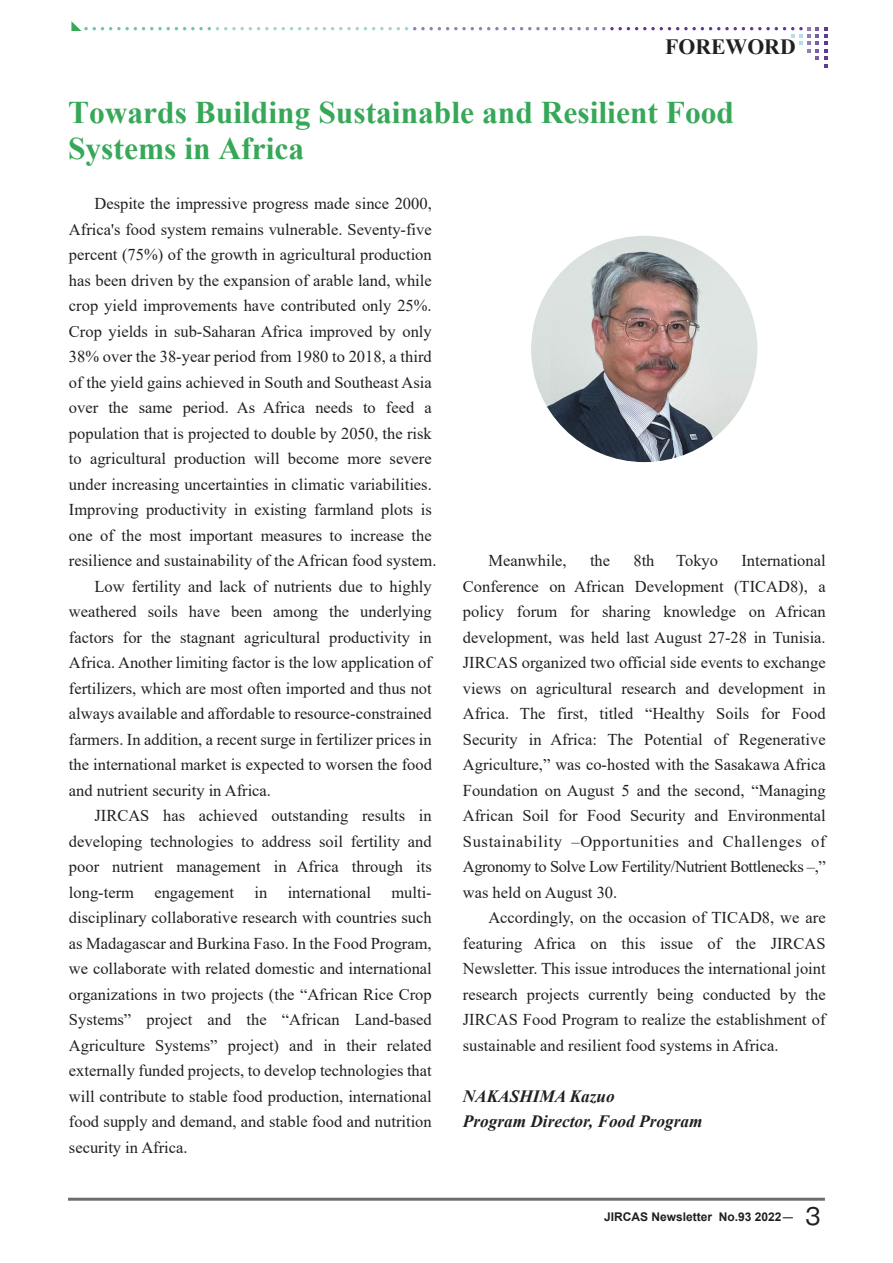
<style>
.page{position:relative;width:893px;height:1263px;background:#fff}
.page>*{position:absolute;margin:0;border:0;box-sizing:border-box;transform-origin:0 0}
.t1{font:700 31.5px/36px "Times New Roman";color:#37a858}
.t2{font:700 21.75px "Times New Roman";color:#231f20}
.t3{font:italic 700 17.25px/25.5px "Times New Roman";color:#231f20}
.t4{font:16.5px/25.5px "Times New Roman";color:#231f20;text-align:justify}
.t5{font:700 12px "Arial";color:#231f20}
.s1{font-family:"Hira Kaku Std N W1";font-weight:400;font-size:22.5px}
.s2{font-family:"Gothic MB101 Pr 6 N";font-weight:400;font-size:22.5px}
</style>
<div class="page">
<svg style="left:71px;top:21px;width:756px;height:47px"></svg>
<hr style="left:68px;top:1198px;width:757px;height:3px;background:#6c6d70">
<img style="left:531px;top:236px;width:226px;height:226px;border-radius:113px">
<h2 class="t2" style="left:665px;top:31px;width:132px">FOREWORD</h2>
<h1 class="t1" style="left:68px;top:93px;width:668px">Towards Building Sustainable and Resilient Food<br>Systems in Africa</h1>
<p class="t4" style="left:94px;top:191px;width:339px">Despite the impressive progress made since 2000,</p>
<p class="t4" style="left:69px;top:216px;width:364px">Africa's food system remains vulnerable. Seventy-five</p>
<p class="t4" style="left:69px;top:241px;width:364px">percent (75%) of the growth in agricultural production</p>
<p class="t4" style="left:69px;top:267px;width:364px">has been driven by the expansion of arable land, while</p>
<p class="t4" style="left:69px;top:292px;width:364px">crop yield improvements have contributed only 25%.</p>
<p class="t4" style="left:69px;top:318px;width:364px">Crop yields in sub-Saharan Africa improved by only</p>
<p class="t4" style="left:69px;top:343px;width:364px">38% over the 38-year period from 1980 to 2018, a third</p>
<p class="t4" style="left:69px;top:369px;width:364px">of the yield gains achieved in South and Southeast Asia</p>
<p class="t4" style="left:69px;top:394px;width:364px">over the same period. As Africa needs to feed a</p>
<p class="t4" style="left:69px;top:420px;width:364px">population that is projected to double by 2050, the risk</p>
<p class="t4" style="left:69px;top:445px;width:364px">to agricultural production will become more severe</p>
<p class="t4" style="left:69px;top:471px;width:364px">under increasing uncertainties in climatic variabilities.</p>
<p class="t4" style="left:69px;top:496px;width:364px">Improving productivity in existing farmland plots is</p>
<p class="t4" style="left:69px;top:522px;width:364px">one of the most important measures to increase the</p>
<p class="t4" style="left:69px;top:547px;width:369px">resilience and sustainability of the African food system.</p>
<p class="t4" style="left:94px;top:573px;width:339px">Low fertility and lack of nutrients due to highly</p>
<p class="t4" style="left:69px;top:598px;width:364px">weathered soils have been among the underlying</p>
<p class="t4" style="left:69px;top:624px;width:364px">factors for the stagnant agricultural productivity in</p>
<p class="t4" style="left:69px;top:649px;width:364px">Africa. Another limiting factor is the low application of</p>
<p class="t4" style="left:69px;top:675px;width:364px">fertilizers, which are most often imported and thus not</p>
<p class="t4" style="left:69px;top:700px;width:364px">always available and affordable to resource-constrained</p>
<p class="t4" style="left:69px;top:726px;width:364px">farmers. In addition, a recent surge in fertilizer prices in</p>
<p class="t4" style="left:69px;top:751px;width:364px">the international market is expected to worsen the food</p>
<p class="t4" style="left:69px;top:777px;width:204px">and nutrient security in Africa.</p>
<p class="t4" style="left:94px;top:802px;width:339px">JIRCAS has achieved outstanding results in</p>
<p class="t4" style="left:69px;top:828px;width:364px">developing technologies to address soil fertility and</p>
<p class="t4" style="left:69px;top:853px;width:364px">poor nutrient management in Africa through its</p>
<p class="t4" style="left:69px;top:879px;width:364px">long-term engagement in international multi-</p>
<p class="t4" style="left:69px;top:904px;width:364px">disciplinary collaborative research with countries such</p>
<p class="t4" style="left:69px;top:930px;width:364px">as Madagascar and Burkina Faso. In the Food Program,</p>
<p class="t4" style="left:69px;top:955px;width:364px">we collaborate with related domestic and international</p>
<p class="t4" style="left:69px;top:981px;width:364px">organizations in two projects (the “African Rice Crop</p>
<p class="t4" style="left:69px;top:1006px;width:364px">Systems” project and the “African Land-based</p>
<p class="t4" style="left:69px;top:1032px;width:364px">Agriculture Systems” project) and in their related</p>
<p class="t4" style="left:69px;top:1057px;width:364px">externally funded projects, to develop technologies that</p>
<p class="t4" style="left:69px;top:1083px;width:364px">will contribute to stable food production, international</p>
<p class="t4" style="left:69px;top:1108px;width:364px">food supply and demand, and stable food and nutrition</p>
<p class="t4" style="left:69px;top:1134px;width:120px">security in Africa.</p>
<p class="t4" style="left:463px;top:547px;width:364px;text-indent:279px">International Conference on African Development (TICAD8), a policy forum for sharing knowledge on African development, was held last August 27-28 in Tunisia.<br>JIRCAS organized two official side events to exchange views on agricultural research and development in Africa. The first, titled “Healthy Soils for Food Security in Africa: The Potential of Regenerative Agriculture,” was co-hosted with the Sasakawa Africa Foundation on August 5 and the second, “Managing African Soil for Food Security and Environmental Sustainability –Opportunities and Challenges of Agronomy to Solve Low Fertility/Nutrient Bottlenecks –,” was held on August 30.</p>
<p class="t4" style="left:463px;top:904px;width:364px;text-indent:25px">Accordingly, on the occasion of TICAD8, we are featuring Africa on this issue of the JIRCAS Newsletter. This issue introduces the international joint research projects currently being conducted by the JIRCAS Food Program to realize the establishment of sustainable and resilient food systems in Africa.</p>
<p class="t3" style="left:463px;top:1083px;width:241px">NAKASHIMA Kazuo<br>Program Director, Food Program</p>
<p class="t4" style="left:488px;top:547px;width:80px">Meanwhile,</p>
<p class="t4" style="left:590px;top:547px;width:22px">the</p>
<p class="t4" style="left:633px;top:547px;width:23px">8th</p>
<p class="t4" style="left:676px;top:547px;width:43px">Tokyo</p>
<p class="t5" style="left:604px;top:1208px;width:218px">JIRCAS Newsletter No.93 2022<span class="s1">-</span> <span class="s2">3</span></p>
</div>
